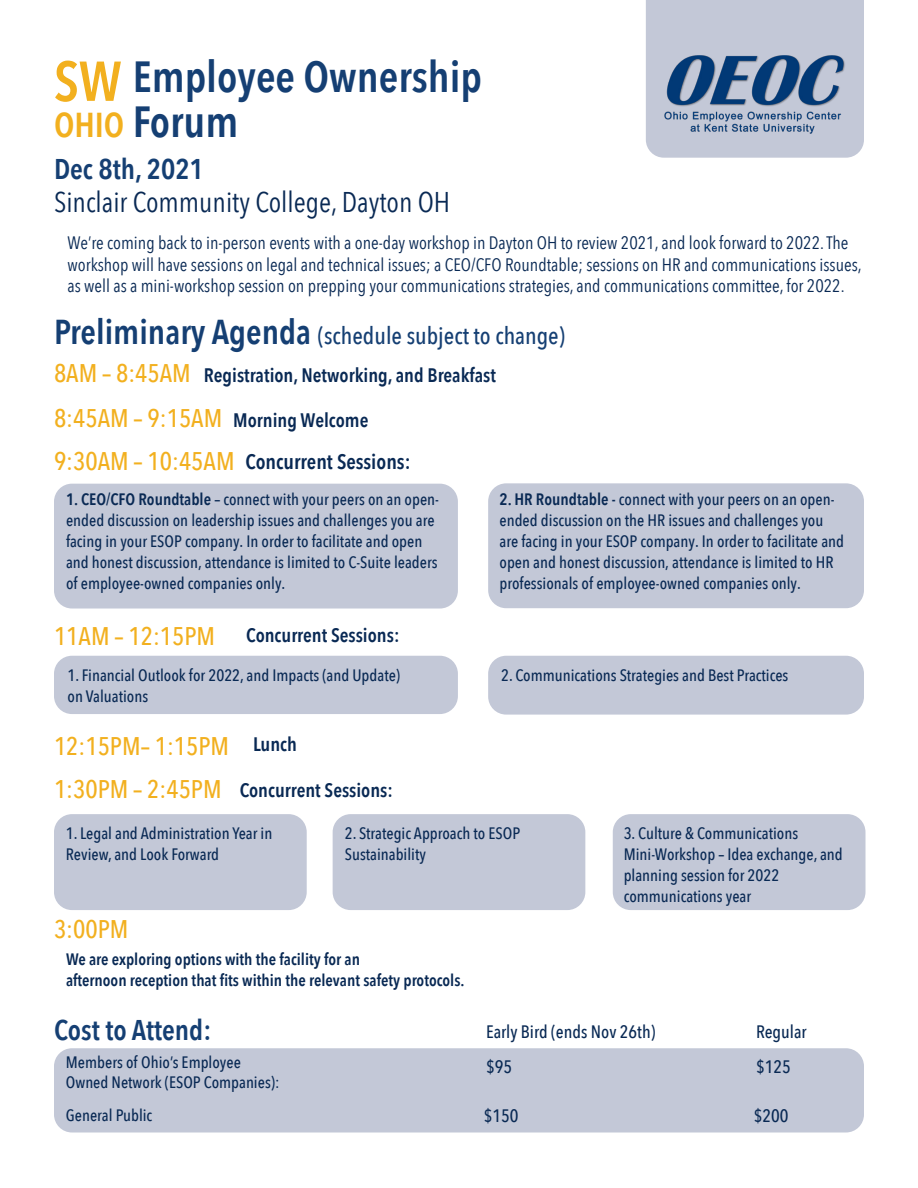
<style>
.page{position:relative;width:918px;height:1188px;background:#fff}
.page>*{position:absolute;margin:0;border:0;box-sizing:border-box;transform-origin:0 0}
.t1{font:600 55.5px "Avenir Next Condensed";color:#f2b01f}
.t2{font:600 43.5px "Avenir Next Condensed";color:#153f73}
.t3{font:600 34.5px "Avenir Next Condensed";color:#f2b01f}
.t4{font:28.5px "Avenir Next Condensed";color:#092954}
.t5{font:600 28.5px "Avenir Next Condensed";color:#153f73}
.t6{font:500 25.5px "Avenir Next Condensed";color:#f2b01f}
.t7{font:500 24px "Avenir Next Condensed";color:#153f73}
.t8{font:600 21px "Avenir Next Condensed";color:#092954}
.t9{font:600 19.5px "Avenir Next Condensed";color:#092954}
.t10{font:18px/21.6px "Avenir Next Condensed";color:#092954}
.t11{font:500 18px "Avenir Next Condensed";color:#092954}
.t12{font:500 16.5px/21px "Avenir Next Condensed";color:#092954}
.t13{font:600 16.5px "Avenir Next Condensed";color:#092954}
.s1{font-weight:600;font-size:34.5px}
.s2{font-weight:600}
</style>
<div class="page">
<div style="left:613px;top:814px;width:252px;height:96px;background:#c3c8d7;border-radius:18px"></div>
<div style="left:333px;top:814px;width:252px;height:96px;background:#c3c8d7;border-radius:18px"></div>
<div style="left:54px;top:814px;width:253px;height:96px;background:#c3c8d7;border-radius:18px"></div>
<div style="left:54px;top:1048px;width:810px;height:84px;background:#c3c8d7;border-radius:18px"></div>
<div style="left:488px;top:656px;width:376px;height:59px;background:#c3c8d7;border-radius:18px"></div>
<div style="left:488px;top:483px;width:376px;height:125px;background:#c3c8d7;border-radius:18px"></div>
<div style="left:54px;top:656px;width:404px;height:58px;background:#c3c8d7;border-radius:18px"></div>
<div style="left:54px;top:484px;width:404px;height:125px;background:#c3c8d7;border-radius:18px"></div>
<div style="left:646px;top:0;width:218px;height:157px;background:#c3c8d7"></div>
<img style="left:652px;top:39px;width:200px;height:119px">
<p class="t2" style="left:133px;top:39px;width:351px">Employee Ownership</p>
<p class="t2" style="left:133px;top:84px;width:107px">Forum</p>
<p class="t1" style="left:54px;top:33px;width:69px">SW</p>
<p class="t3" style="left:54px;top:95px;width:72px">OHIO</p>
<p class="t5" style="left:54px;top:145px;width:151px">Dec 8th, 2021</p>
<p class="t4" style="left:54px;top:178px;width:398px">Sinclair Community College, Dayton OH</p>
<p class="t10" style="left:68px;top:231px;width:796px">We’re coming back to in-person events with a one-day workshop in Dayton OH to review 2021, and look forward to 2022. The workshop will have sessions on legal and technical issues; a CEO/CFO Roundtable; sessions on HR and communications issues, as well as a mini-workshop session on prepping your communications strategies, and communications committee, for 2022.</p>
<p class="t7" style="left:54px;top:321px;width:512px"><span class="s1">Preliminary Agenda</span> (schedule subject to change)</p>
<p class="t6" style="left:54px;top:358px;width:138px">8AM – 8:45AM</p>
<p class="t9" style="left:204px;top:359px;width:294px">Registration, Networking, and Breakfast</p>
<p class="t6" style="left:54px;top:402px;width:170px">8:45AM – 9:15AM</p>
<p class="t6" style="left:54px;top:445px;width:182px">9:30AM – 10:45AM</p>
<p class="t9" style="left:233px;top:403px;width:137px">Morning Welcome</p>
<p class="t8" style="left:246px;top:444px;width:167px">Concurrent Sessions:</p>
<p class="t12" style="left:66px;top:489px;width:375px"><span class="s2">1. CEO/CFO Roundtable</span> – connect with your peers on an open&shy;ended discussion on leadership issues and challenges you are facing in your ESOP company. In order to facilitate and open and honest discussion, attendance is limited to C-Suite leaders of employee-owned companies only.</p>
<p class="t6" style="left:54px;top:620px;width:163px">11AM – 12:15PM</p>
<p class="t9" style="left:246px;top:619px;width:155px">Concurrent Sessions:</p>
<p class="t12" style="left:68px;top:665px;width:334px">1. Financial Outlook for 2022, and Impacts (and Update)</p>
<p class="t12" style="left:68px;top:686px;width:82px">on Valuations</p>
<p class="t9" style="left:253px;top:727px;width:45px">Lunch</p>
<p class="t6" style="left:54px;top:730px;width:177px">12:15PM– 1:15PM</p>
<p class="t6" style="left:54px;top:774px;width:169px">1:30PM – 2:45PM</p>
<p class="t9" style="left:240px;top:773px;width:155px">Concurrent Sessions:</p>
<p class="t12" style="left:500px;top:489px;width:346px"><span class="s2">2. HR Roundtable -</span> connect with your peers on an open&shy;ended discussion on the HR issues and challenges you are facing in your ESOP company. In order to facilitate and open and honest discussion, attendance is limited to HR professionals of employee-owned companies only.</p>
<p class="t12" style="left:501px;top:665px;width:289px">2. Communications Strategies and Best Practices</p>
<p class="t12" style="left:66px;top:823px;width:208px">1. Legal and Administration Year in</p>
<p class="t12" style="left:66px;top:844px;width:155px">Review, and Look Forward</p>
<p class="t6" style="left:54px;top:913px;width:76px">3:00PM</p>
<p class="t12" style="left:345px;top:823px;width:177px">2. Strategic Approach to ESOP</p>
<p class="t12" style="left:345px;top:844px;width:83px">Sustainability</p>
<p class="t13" style="left:66px;top:945px;width:296px">We are exploring options with the facility for an</p>
<p class="t13" style="left:66px;top:966px;width:400px">afternoon reception that fits within the relevant safety protocols.</p>
<p class="t12" style="left:624px;top:823px;width:221px">3. Culture &amp; Communications<br>Mini-Workshop – Idea exchange, and planning session for 2022</p>
<p class="t12" style="left:624px;top:886px;width:129px">communications year</p>
<p class="t5" style="left:54px;top:1005px;width:159px">Cost to Attend:</p>
<p class="t12" style="left:66px;top:1052px;width:177px">Members of Ohio’s Employee</p>
<p class="t12" style="left:66px;top:1071px;width:215px">Owned Network (ESOP Companies):</p>
<p class="t11" style="left:486px;top:1021px;width:171px">Early Bird (ends Nov 26th)</p>
<p class="t11" style="left:756px;top:1021px;width:52px">Regular</p>
<p class="t11" style="left:486px;top:1056px;width:28px">$95</p>
<p class="t11" style="left:756px;top:1056px;width:36px">$125</p>
<p class="t12" style="left:66px;top:1105px;width:88px">General Public</p>
<p class="t11" style="left:484px;top:1105px;width:36px">$150</p>
<p class="t11" style="left:754px;top:1105px;width:36px">$200</p>
</div>
